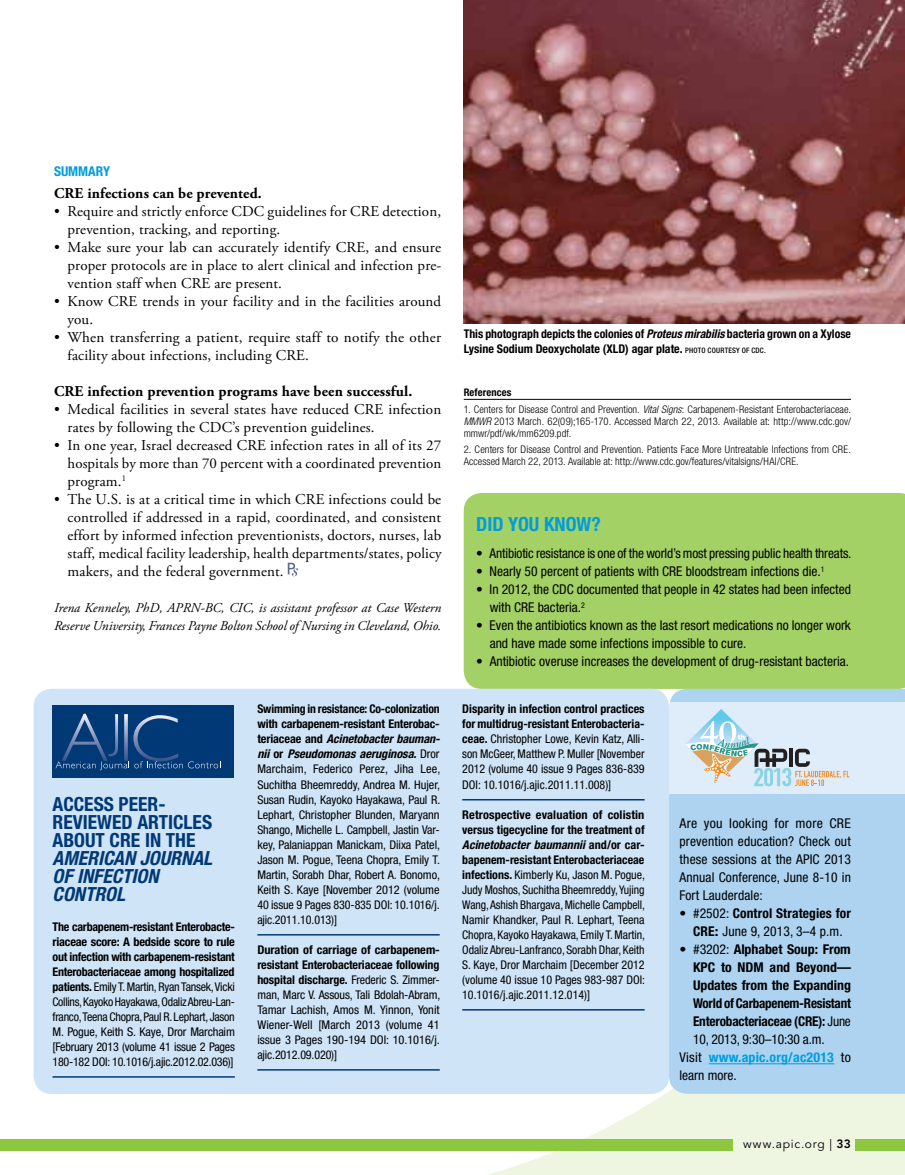
<style>
.page{position:relative;width:905px;height:1175px;background:#fff}
.page>*{position:absolute;margin:0;border:0;box-sizing:border-box;transform-origin:0 0}
.t1{font:700 condensed 19.5px/18px "Helvetica Neue LT Std";color:#003976}
.t2{font:italic 700 condensed 19.5px/18px "Helvetica Neue LT Std";color:#003976}
.t3{font:700 condensed 19.5px "Helvetica Neue LT Std";color:#009ddc}
.t4{font:15px/18px "Adobe Garamond Pro";letter-spacing:.01em;color:#000}
.t5{font:700 15px "Adobe Garamond Pro";letter-spacing:.01em;color:#000}
.t6{font:condensed 13.5px/18px "Helvetica Neue LT Std";color:#000}
.t7{font:italic 13.5px/18px "Adobe Garamond Pro";color:#000}
.t8{font:700 condensed 13.5px "Helvetica Neue LT Std";letter-spacing:-.015em;color:#000}
.t9{font:700 condensed 13.5px "Helvetica Neue LT Std";letter-spacing:.015em;color:#009ddc}
.t10{font:condensed 12px/15px "Helvetica Neue LT Std";letter-spacing:-.005em;color:#000;text-align:justify}
.t11{font:700 condensed 12px/15px "Helvetica Neue LT Std";letter-spacing:-.005em;color:#000}
.t12{font:12px "Avenir LT Std";letter-spacing:.065em;color:#000}
.t13{font:300 condensed 10.5px/12px "Helvetica Neue LT Std";letter-spacing:.005em;color:#000;text-align:justify}
.t14{font:700 condensed 10.5px "Helvetica Neue LT Std";letter-spacing:.01em;color:#000}
.s1{font-weight:700}
.s2{font-weight:700;font-style:italic}
.s3{font-style:italic}
.s4{font-weight:500;font-size:7.5px}
.s5{font-weight:700;font-stretch:normal}
.s6{font-weight:400}
.s7{font-weight:400;color:#000}
.s8{font-weight:800}
</style>
<div class="page">
<svg style="left:310px;top:1080px;width:594px;height:94px;fill:#eef6e2"></svg>
<div style="left:855px;top:1138px;width:49px;height:12px;background:#8dc63f"></div>
<div style="left:0;top:1138px;width:732px;height:12px;background:#8dc63f"></div>
<img style="left:464px;top:0;width:440px;height:323px">
<div style="left:669px;top:689px;width:235px;height:404px;background:#add3f0"></div>
<div style="left:669px;top:702px;width:235px;height:92px;background:#deedf9"></div>
<svg style="left:686px;top:709px;width:163px;height:77px"></svg>
<div style="left:464px;top:493px;width:440px;height:196px;background:#a3d165"></div>
<svg style="left:288px;top:562px;width:10px;height:14px"></svg>
<hr style="left:708px;top:1063px;width:126px;height:1px;background:#009ddc">
<div style="left:34px;top:688px;width:635px;height:406px;background:#cfe4f6;border-radius:18px"></div>
<hr style="left:52px;top:1076px;width:183px;height:1px;background:#003976">
<hr style="left:257px;top:934px;width:183px;height:1px;background:#003976">
<hr style="left:257px;top:1069px;width:183px;height:1px;background:#003976">
<hr style="left:462px;top:799px;width:182px;height:1px;background:#003976">
<hr style="left:462px;top:1009px;width:182px;height:1px;background:#003976">
<div style="left:52px;top:705px;width:182px;height:73px;background:#003976"></div>
<svg style="left:55px;top:713px;width:166px;height:57px"></svg>
<hr style="left:464px;top:399px;width:386px;height:1px;background:#000">
<p class="t9" style="left:54px;top:163px;width:24px">Summar</p>
<p class="t9" style="left:103px;top:163px;width:9px">y</p>
<p class="t5" style="left:54px;top:185px;width:209px">CRE infections can be prevented.</p>
<p class="t4" style="left:68px;top:203px;width:375px;text-indent:-14px">• Require and strictly enforce CDC guidelines for CRE detection, prevention, tracking, and reporting.</p>
<p class="t4" style="left:68px;top:239px;width:375px;text-align:justify;text-indent:-14px">• Make sure your lab can accurately identify CRE, and ensure proper protocols are in place to alert clinical and infection pre&shy;vention staff when CRE are present.</p>
<p class="t4" style="left:68px;top:293px;width:375px;text-indent:-14px">• Know CRE trends in your facility and in the facilities around you.</p>
<p class="t4" style="left:68px;top:329px;width:375px;text-indent:-14px">• When transferring a patient, require staff to notify the other facility about infections, including CRE.</p>
<p class="t5" style="left:54px;top:383px;width:360px">CRE infection prevention programs have been successful.</p>
<p class="t4" style="left:68px;top:401px;width:375px;text-indent:-14px">• Medical facilities in several states have reduced CRE infection rates by following the CDC’s prevention guidelines.</p>
<p class="t4" style="left:68px;top:437px;width:375px;text-align:justify;text-indent:-14px">• In one year, Israel decreased CRE infection rates in all of its 27 hospitals by more than 70 percent with a coordinated prevention program.<sup>1</sup></p>
<p class="t4" style="left:68px;top:491px;width:375px;text-align:justify;text-indent:-14px">• The U.S. is at a critical time in which CRE infections could be controlled if addressed in a rapid, coordinated, and consistent effort by informed infection preventionists, doctors, nurses, lab staff, medical facility leadership, health departments/states, policy makers, and the federal government.</p>
<p class="t7" style="left:54px;top:599px;width:389px">Irena Kenneley, PhD, APRN-BC, CIC, is assistant professor at Case Western<br>Reserve University, Frances Payne Bolton School of Nursing in Cleveland, Ohio.</p>
<h1 class="t1" style="left:52px;top:794px;width:22px">Access</h1>
<h1 class="t1" style="left:119px;top:794px;width:11px">peer</h1>
<h1 class="t1" style="left:158px;top:794px;width:9px">-</h1>
<h1 class="t1" style="left:52px;top:812px;width:11px">reviewed</h1>
<h1 class="t1" style="left:137px;top:812px;width:11px">artic</h1>
<h1 class="t1" style="left:52px;top:812px;width:151px;text-indent:131px">les about CRE in the</h1>
<h1 class="t2" style="left:52px;top:848px;width:161px">American Journal of Infection<br>Control</h1>
<p class="t10" style="left:52px;top:918px;width:184px"><span class="s1">The carbapenem-resistant Enterobacte&shy;riaceae score: A bedside score to rule out infection with carbapenem-resistant Enterobacteriaceae among hospitalized patients.</span> Emily T. Martin, Ryan Tansek, Vicki Collins, Kayoko Hayakawa, Odaliz Abreu-Lan&shy;franco, Teena Chopra, Paul R. Lephart, Jason M. Pogue, Keith S. Kaye, Dror Marchaim [February 2013 (volume 41 issue 2 Pages 180-182 DOI: 10.1016/j.ajic.2012.02.036)]</p>
<p class="t10" style="left:257px;top:701px;width:184px"><span class="s1">Swimming in resistance: Co-colonization with carbapenem-resistant Enterobac&shy;teriaceae and</span> <span class="s2">Acinetobacter bauman&shy;nii</span> <span class="s1">or</span> <span class="s2">Pseudomonas aeruginosa.</span> Dror Marchaim, Federico Perez, Jiha Lee, Suchitha Bheemreddy, Andrea M. Hujer, Susan Rudin, Kayoko Hayakawa, Paul R.<br>Lephart, Christopher Blunden, Maryann Shango, Michelle L. Campbell, Jastin Var&shy;key, Palaniappan Manickam, Diixa Patel, Jason M. Pogue, Teena Chopra, Emily T.<br>Martin, Sorabh Dhar, Robert A. Bonomo, Keith S. Kaye [November 2012 (volume 40 issue 9 Pages 830-835 DOI: 10.1016/j. ajic.2011.10.013)]</p>
<p class="t10" style="left:257px;top:941px;width:184px"><span class="s1">Duration of carriage of carbapenem&shy;resistant Enterobacteriaceae following hospital discharge.</span> Frederic S. Zimmer&shy;man, Marc V. Assous, Tali Bdolah-Abram, Tamar Lachish, Amos M. Yinnon, Yonit Wiener-Well [March 2013 (volume 41 issue 3 Pages 190-194 DOI: 10.1016/j. ajic.2012.09.020)]</p>
<p class="t11" style="left:464px;top:326px;width:389px">This photograph depicts the colonies of <span class="s3">Proteus mirabilis</span> bacteria grown on a Xylose<br>Lysine Sodium Deoxycholate (XLD) agar plate. <span class="s4">PHOTO COURTESY of CDC.</span></p>
<p class="t14" style="left:464px;top:386px;width:49px">References</p>
<p class="t13" style="left:464px;top:403px;width:389px">1. Centers for Disease Control and Prevention. <span class="s3">Vital Signs</span>: Carbapenem-Resistant Enterobacteriaceae.<br><span class="s3">MMWR</span> 2013 March. 62(09);165-170. Accessed March 22, 2013. Available at: http://www.cdc.gov/ mmwr/pdf/wk/mm6209.pdf.</p>
<p class="t13" style="left:464px;top:443px;width:388px">2. Centers for Disease Control and Prevention. Patients Face More Untreatable Infections from CRE.<br>Accessed March 22, 2013. Available at: http://www.cdc.gov/features/vitalsigns/HAI/CRE.</p>
<h1 class="t3" style="left:476px;top:512px;width:81px">Did you know</h1>
<h1 class="t3" style="left:591px;top:512px;width:11px">?</h1>
<p class="t6" style="left:476px;top:544px;width:377px">• Antibiotic resistance is one of the world’s most pressing public health threats.</p>
<p class="t6" style="left:476px;top:562px;width:350px">• Nearly 50 percent of patients with CRE bloodstream infections die.<sup>1</sup></p>
<p class="t6" style="left:489px;top:580px;width:363px;text-indent:-14px">• In 2012, the CDC documented that people in 42 states had been infected with CRE bacteria.<sup>2</sup></p>
<p class="t6" style="left:489px;top:616px;width:363px;text-indent:-14px">• Even the antibiotics known as the last resort medications no longer work and have made some infections impossible to cure.</p>
<p class="t6" style="left:476px;top:652px;width:374px">• Antibiotic overuse increases the development of drug-resistant bacteria.</p>
<p class="t10" style="left:462px;top:701px;width:184px"><span class="s1">Disparity in infection control practices for multidrug-resistant Enterobacteria&shy;ceae.</span> Christopher Lowe, Kevin Katz, Alli&shy;son McGeer, Matthew P. Muller [November 2012 (volume 40 issue 9 Pages 836-839<br>DOI: 10.1016/j.ajic.2011.11.008)]</p>
<p class="t10" style="left:462px;top:806px;width:184px"><span class="s1">Retrospective evaluation of colistin versus tigecycline for the treatment of </span><span class="s2">Acinetobacter baumannii</span> <span class="s1">and/or car&shy;bapenem-resistant Enterobacteriaceae infections.</span> Kimberly Ku, Jason M. Pogue, Judy Moshos, Suchitha Bheemreddy, Yujing Wang, Ashish Bhargava, Michelle Campbell, Namir Khandker, Paul R. Lephart, Teena Chopra, Kayoko Hayakawa, Emily T. Martin, Odaliz Abreu-Lanfranco, Sorabh Dhar, Keith S. Kaye, Dror Marchaim [December 2012 (volume 40 issue 10 Pages 983-987 DOI:<br>10.1016/j.ajic.2011.12.014)]</p>
<p class="t6" style="left:679px;top:814px;width:173px">Are you looking for more CRE prevention education? Check out these sessions at the APIC 2013<br>Annual Conference, June 8-10 in<br>Fort Lauderdale:</p>
<p class="t6" style="left:679px;top:904px;width:173px;text-align:center">• #2502: <span class="s1">Control Strategies for<br>CRE</span><span class="s5">:</span> June 9, 2013, 3–4 p.m.</p>
<p class="t8" style="left:679px;top:941px;width:173px"><span class="s6">• #3202:</span> Alphabet Soup: From</p>
<p class="t8" style="left:693px;top:959px;width:159px">KPC to NDM and Beyond—</p>
<p class="t8" style="left:693px;top:977px;width:159px">Updates from the Expanding</p>
<p class="t8" style="left:693px;top:995px;width:159px">World of Carbapenem-Resistant</p>
<p class="t8" style="left:693px;top:1013px;width:159px">Enterobacteriaceae (CRE): <span class="s6">June</span></p>
<p class="t6" style="left:693px;top:1030px;width:133px">10, 2013, 9:30–10:30 a.m.</p>
<p class="t9" style="left:679px;top:1049px;width:173px"><span class="s7">Visit</span> www.apic.org/ac2013 <span class="s7">to</span></p>
<p class="t6" style="left:679px;top:1066px;width:59px">learn more.</p>
<p class="t12" style="left:743px;top:1137px;width:109px">www.apic.org | <span class="s8">33</span></p>
</div>
